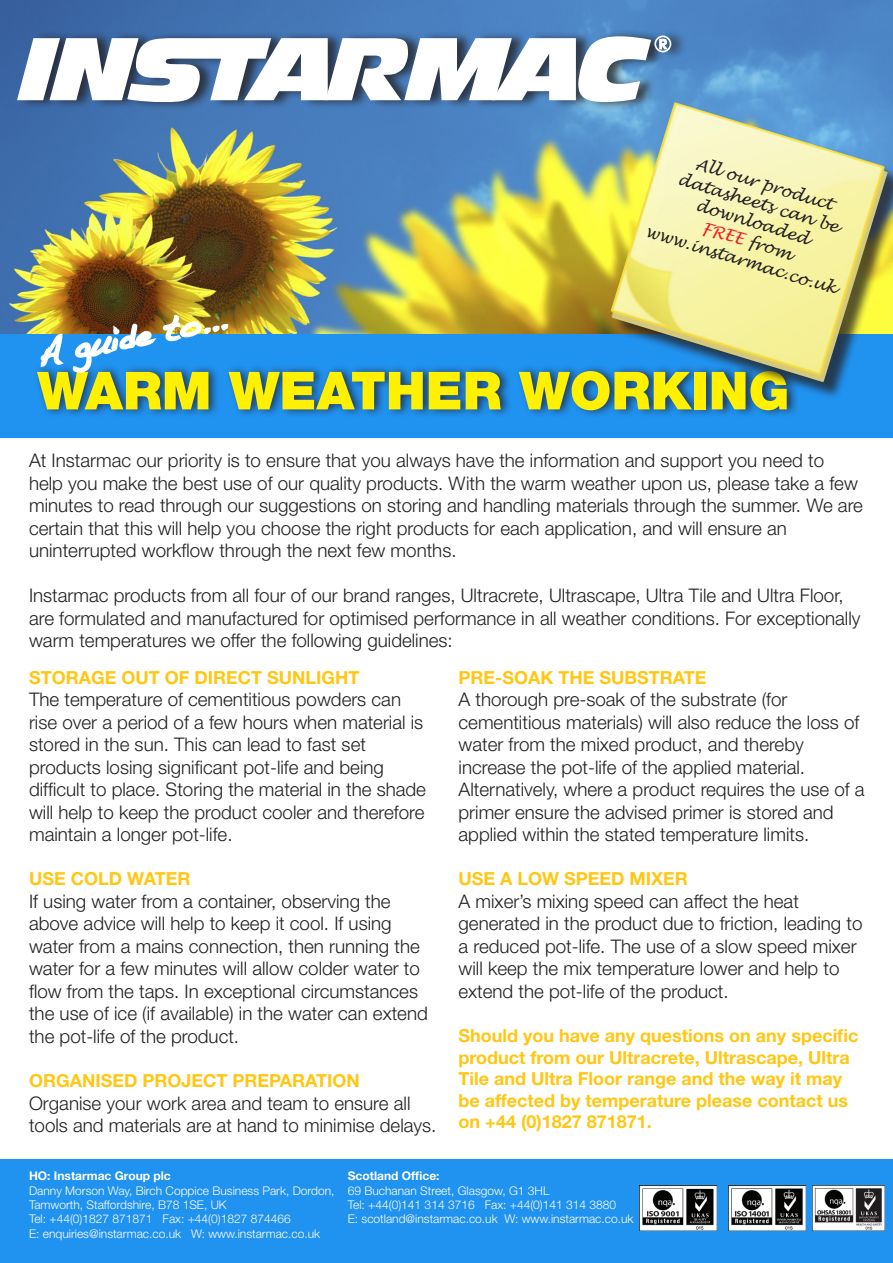
<style>
.page{position:relative;width:893px;height:1263px;background:#fff}
.page>*{position:absolute;margin:0;border:0;box-sizing:border-box;transform-origin:0 0}
.t1{font:900 52.5px "Helvetica Neue";color:#fff101}
.t2{font:300 18.75px/22.5px "Helvetica Neue";color:#231f20}
.t3{font:700 18px/21.6px "Helvetica Neue";color:#ffc713}
.t4{font:italic 16.5px "Lucida Handwriting";color:#231f20}
.t5{font:italic 16.5px "Lucida Handwriting";color:#ee1d23}
.t6{font:300 12px "Helvetica Neue";color:#fff}
.t7{font:700 12px "Helvetica Neue";color:#fff}
.s1{color:#231f20}
</style>
<div class="page">
<img style="left:0;top:0;width:892px;height:334px">
<div style="left:17px;top:28px;width:669px;height:82px;background:#231f20;opacity:.75"></div>
<svg style="left:17px;top:36px;width:654px;height:66px"></svg>
<div style="left:0;top:334px;width:893px;height:104px;background:#2092f0"></div>
<div style="left:33px;top:364px;width:765px;height:54px;background:#231f20;opacity:.75"></div>
<svg style="left:38px;top:312px;width:192px;height:69px"></svg>
<div style="left:613px;top:104px;width:280px;height:295px;background:#231f20;opacity:.75"></div>
<img style="left:609px;top:102px;width:280px;height:280px">
<div style="left:0;top:1159px;width:892px;height:104px;background:#2092f0"></div>
<img style="left:639px;top:1185px;width:78px;height:45px">
<img style="left:728px;top:1185px;width:78px;height:45px">
<img style="left:813px;top:1185px;width:72px;height:45px">
<p class="t4" style="left:699px;top:153px;width:144px;rotate:17deg">All our product</p>
<p class="t4" style="left:682px;top:169px;width:168px;rotate:17deg">datasheets can be</p>
<p class="t4" style="left:699px;top:195px;width:119px;rotate:17deg">downloaded</p>
<p class="t5" style="left:705px;top:217px;width:95px;rotate:17deg">FREE <span class="s1">from</span></p>
<p class="t4" style="left:649px;top:221px;width:200px;rotate:17deg">www.instarmac.co.uk</p>
<p class="t1" style="left:37px;top:359px;width:754px">WARM WEATHER WORKING</p>
<p class="t2" style="left:29px;top:449px;width:835px">At Instarmac our priority is to ensure that you always have the information and support you need to<br>help you make the best use of our quality products. With the warm weather upon us, please take a few minutes to read through our suggestions on storing and handling materials through the summer. We are certain that this will help you choose the right products for each application, and will ensure an</p>
<p class="t2" style="left:29px;top:539px;width:429px">uninterrupted workflow through the next few months.</p>
<p class="t2" style="left:29px;top:584px;width:816px">Instarmac products from all four of our brand ranges, Ultracrete, Ultrascape, Ultra Tile and Ultra Floor,</p>
<p class="t2" style="left:29px;top:606px;width:833px">are formulated and manufactured for optimised performance in all weather conditions. For exceptionally warm temperatures we offer the following guidelines:</p>
<p class="t3" style="left:29px;top:666px;width:332px">STORAGE OUT OF DIRECT SUNLIGHT</p>
<p class="t2" style="left:29px;top:688px;width:396px">The temperature of cementitious powders can rise over a period of a few hours when material is stored in the sun. This can lead to fast set</p>
<p class="t2" style="left:29px;top:755px;width:356px">products losing significant pot-life and being</p>
<p class="t2" style="left:29px;top:778px;width:398px;text-align:justify">difficult to place. Storing the material in the shade will help to keep the product cooler and therefore maintain a longer pot-life.</p>
<p class="t3" style="left:29px;top:868px;width:163px">USE COLD WATER</p>
<p class="t2" style="left:29px;top:889px;width:400px">If using water from a container, observing the above advice will help to keep it cool. If using water from a mains connection, then running the water for a few minutes will allow colder water to flow from the taps. In exceptional circumstances the use of ice (if available) in the water can extend the pot-life of the product.</p>
<p class="t3" style="left:29px;top:1069px;width:332px">ORGANISED PROJECT PREPARATION</p>
<p class="t2" style="left:29px;top:1091px;width:409px">Organise your work area and team to ensure all tools and materials are at hand to minimise delays.</p>
<p class="t3" style="left:459px;top:666px;width:250px">PRE-SOAK THE SUBSTRATE</p>
<p class="t2" style="left:459px;top:688px;width:330px">A thorough pre-soak of the substrate (for</p>
<p class="t2" style="left:459px;top:710px;width:402px">cementitious materials) will also reduce the loss of water from the mixed product, and thereby</p>
<p class="t2" style="left:459px;top:755px;width:348px">increase the pot-life of the applied material.</p>
<p class="t2" style="left:459px;top:778px;width:408px">Alternatively, where a product requires the use of a primer ensure the advised primer is stored and</p>
<p class="t2" style="left:459px;top:823px;width:352px">applied within the stated temperature limits.</p>
<p class="t3" style="left:459px;top:868px;width:231px">USE A LOW SPEED MIXER</p>
<p class="t2" style="left:459px;top:889px;width:342px">A mixer’s mixing speed can affect the heat</p>
<p class="t2" style="left:459px;top:912px;width:405px">generated in the product due to friction, leading to a reduced pot-life. The use of a slow speed mixer will keep the mix temperature lower and help to extend the pot-life of the product.</p>
<p class="t3" style="left:459px;top:1024px;width:402px">Should you have any questions on any specific product from our Ultracrete, Ultrascape, Ultra Tile and Ultra Floor range and the way it may be affected by temperature please contact us on +44 (0)1827 871871.</p>
<p class="t7" style="left:29px;top:1168px;width:143px">HO: Instarmac Group plc</p>
<p class="t6" style="left:29px;top:1183px;width:307px">Danny Morson Way, Birch Coppice Business Park, Dordon,</p>
<p class="t6" style="left:29px;top:1197px;width:199px">Tamworth, Staffordshire, B78 1SE, UK</p>
<p class="t6" style="left:29px;top:1212px;width:263px">Tel: +44(0)1827 871871 Fax: +44(0)1827 874466</p>
<p class="t6" style="left:29px;top:1226px;width:293px">E: enquiries@instarmac.co.uk W: www.instarmac.co.uk</p>
<p class="t7" style="left:348px;top:1168px;width:93px">Scotland Office:</p>
<p class="t6" style="left:348px;top:1183px;width:203px">69 Buchanan Street, Glasgow, G1 3HL</p>
<p class="t6" style="left:348px;top:1197px;width:270px">Tel: +44(0)141 314 3716 Fax: +44(0)141 314 3880</p>
<p class="t6" style="left:348px;top:1212px;width:287px">E: scotland@instarmac.co.uk W: www.instarmac.co.uk</p>
</div>
